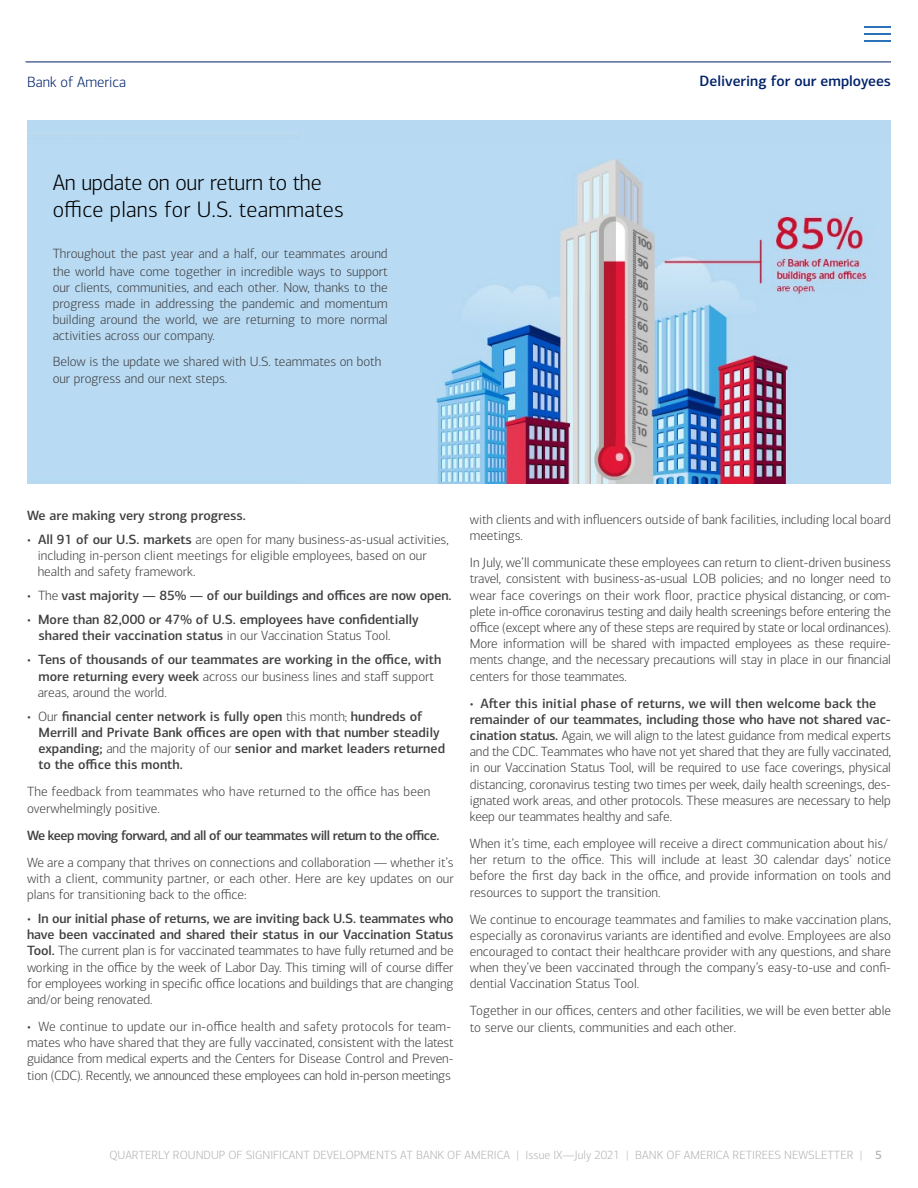
<style>
.page{position:relative;width:918px;height:1188px;background:#fff}
.page>*{position:absolute;margin:0;border:0;box-sizing:border-box;transform-origin:0 0}
.t1{font:300 22.5px/27px "Connections";letter-spacing:-.01em;color:#000}
.t2{font:500 15px "Connections";color:#00226a}
.t3{font:300 15px "Connections";color:#00226a}
.t4{font:300 13.5px/16.2px "Connections";color:#404042}
.t5{font:500 13.5px/16.2px "Connections";color:#404042}
.t6{font:500 13.5px "Connections";letter-spacing:-.04em;color:#404042}
.t7{font:300 12px "Connections";color:#b3b3b3}
.s1{font-weight:500}
.s2{font-weight:300}
</style>
<div class="page">
<svg style="left:864px;top:27px;width:27px;height:1px"></svg>
<hr style="left:864px;top:33px;width:27px;height:2px;background:#2b72b9">
<hr style="left:864px;top:40px;width:27px;height:2px;background:#2b72b9">
<div style="left:27px;top:121px;width:864px;height:363px;background:#b7d9f2"></div>
<img style="left:27px;top:134px;width:840px;height:350px">
<hr style="left:26px;top:62px;width:865px;height:1px;background:#00226a">
<p class="t3" style="left:27px;top:73px;width:101px">Bank of America</p>
<p class="t2" style="left:700px;top:72px;width:193px">Delivering for our employees</p>
<h1 class="t1" style="left:53px;top:169px;width:292px">An update on our return to the office plans for U.S. teammates</h1>
<p class="t4" style="left:53px;top:246px;width:337px;text-align:justify">Throughout the past year and a half, our teammates around the world have come together in incredible ways to support our clients, communities, and each other. Now, thanks to the progress made in addressing the pandemic and momentum building around the world, we are returning to more normal activities across our company.</p>
<p class="t4" style="left:53px;top:353px;width:330px;line-height:17.2px">Below is the update we shared with U.S. teammates on both our progress and our next steps.</p>
<p class="t5" style="left:27px;top:507px;width:220px">We are making very strong progress.</p>
<p class="t4" style="left:38px;top:531px;width:412px;text-indent:-11px">• <span class="s1">All 91 of our U.S. markets</span> are open for many business-as-usual activities, including in-person client meetings for eligible employees, based on our health and safety framework.</p>
<p class="t5" style="left:27px;top:587px;width:426px"><span class="s2">• The</span> vast majority — 85% — of our buildings and offices are now open.</p>
<p class="t5" style="left:38px;top:611px;width:382px;text-indent:-11px"><span class="s2">•</span> More than 82,000 or 47% of U.S. employees have confidentially shared their vaccination status <span class="s2">in our Vaccination Status Tool.</span></p>
<p class="t5" style="left:38px;top:652px;width:405px;text-indent:-11px"><span class="s2">•</span> Tens of thousands of our teammates are working in the office, with more returning every week <span class="s2">across our business lines and staff support areas, around the world.</span></p>
<p class="t5" style="left:38px;top:708px;width:408px;text-indent:-11px"><span class="s2">• Our</span> financial center network is fully open <span class="s2">this month;</span> hundreds of Merrill and Private Bank offices are open with that number steadily expanding; <span class="s2">and the majority of our</span> senior and market leaders returned to the office this month.</p>
<p class="t4" style="left:27px;top:784px;width:405px">The feedback from teammates who have returned to the office has been overwhelmingly positive.</p>
<p class="t6" style="left:27px;top:827px;width:414px">We keep moving forward, and all of our teammates will return to the office.</p>
<p class="t4" style="left:27px;top:854px;width:428px;text-align:justify">We are a company that thrives on connections and collaboration — whether it’s with a client, community partner, or each other. Here are key updates on our plans for transitioning back to the office:</p>
<p class="t4" style="left:27px;top:910px;width:428px;text-align:justify">• <span class="s1">In our initial phase of returns, we are inviting back U.S. teammates who have been vaccinated and shared their status in our Vaccination Status Tool.</span> The current plan is for vaccinated teammates to have fully returned and be working in the office by the week of Labor Day. This timing will of course differ for employees working in specific office locations and buildings that are changing and/or being renovated.</p>
<p class="t4" style="left:27px;top:1018px;width:428px">• We continue to update our in-office health and safety protocols for team&shy;mates who have shared that they are fully vaccinated, consistent with the latest guidance from medical experts and the Centers for Disease Control and Preven&shy;tion (CDC). Recently, we announced these employees can hold in-person meetings</p>
<p class="t4" style="left:470px;top:511px;width:423px">with clients and with influencers outside of bank facilities, including local board meetings.</p>
<p class="t4" style="left:470px;top:555px;width:423px;text-align:justify">In July, we’ll communicate these employees can return to client-driven business travel, consistent with business-as-usual LOB policies; and no longer need to wear face coverings on their work floor, practice physical distancing, or com&shy;plete in-office coronavirus testing and daily health screenings before entering the office (except where any of these steps are required by state or local ordinances).<br>More information will be shared with impacted employees as these require&shy;ments change, and the necessary precautions will stay in place in our financial centers for those teammates.</p>
<p class="t4" style="left:470px;top:695px;width:423px">• <span class="s1">After this initial phase of returns, we will then welcome back the remainder of our teammates, including those who have not shared vac&shy;cination status.</span> Again, we will align to the latest guidance from medical experts and the CDC. Teammates who have not yet shared that they are fully vaccinated, in our Vaccination Status Tool, will be required to use face coverings, physical distancing, coronavirus testing two times per week, daily health screenings, des&shy;ignated work areas, and other protocols. These measures are necessary to help keep our teammates healthy and safe.</p>
<p class="t4" style="left:470px;top:835px;width:423px">When it’s time, each employee will receive a direct communication about his/ her return to the office. This will include at least 30 calendar days’ notice before the first day back in the office, and provide information on tools and resources to support the transition.</p>
<p class="t4" style="left:470px;top:911px;width:423px;text-align:justify">We continue to encourage teammates and families to make vaccination plans, especially as coronavirus variants are identified and evolve. Employees are also encouraged to contact their healthcare provider with any questions, and share when they’ve been vaccinated through the company’s easy-to-use and confi&shy;dential Vaccination Status Tool.</p>
<p class="t4" style="left:470px;top:1003px;width:423px">Together in our offices, centers and other facilities, we will be even better able to serve our clients, communities and each other.</p>
<p class="t7" style="left:109px;top:1148px;width:774px">QUARTERLY ROUNDUP OF SIGNIFICANT DEVELOPMENTS AT BANK OF AMERICA | Issue IX—July 2021 | BANK OF AMERICA RETIREES NEWSLETTER | <span class="s1">5</span></p>
</div>
